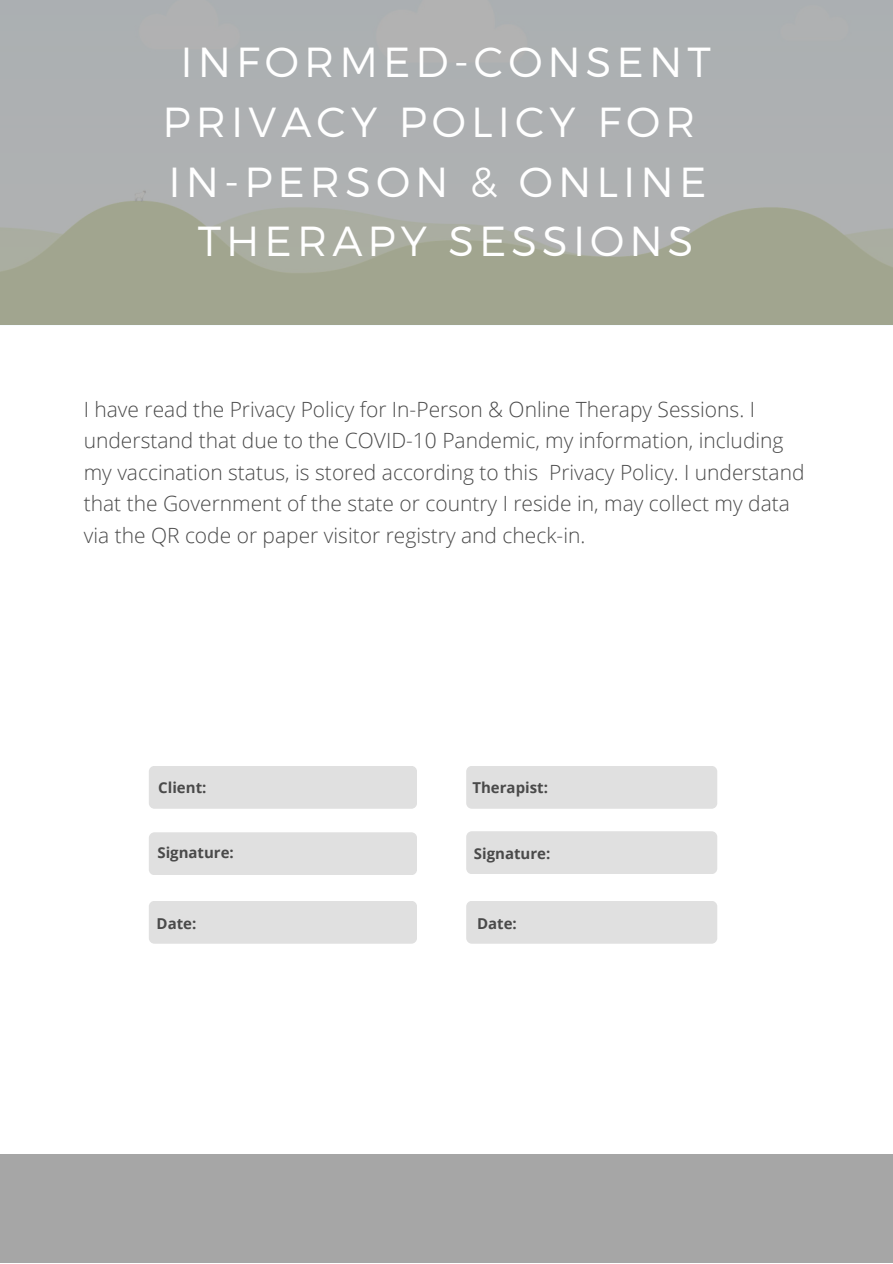
<style>
.page{position:relative;width:893px;height:1264px;background:#fff}
.page>*{position:absolute;margin:0;border:0;box-sizing:border-box;transform-origin:0 0}
.t1{font:300 42px "Montserrat";letter-spacing:.12em;color:#fff}
.t2{font:300 21px/31.5px "Open Sans";color:#4a4a4a}
.t3{font:700 15px "Open Sans";color:#4a4a4a}
</style>
<div class="page">
<div style="left:0;top:1154px;width:892px;height:108px;background:#a6a6a6"></div>
<svg style="left:0;top:0;width:892px;height:325px;fill:#acb0b2"></svg>
<div style="left:149px;top:766px;width:268px;height:42px;background:#e0e0e0;border-radius:6px"></div>
<div style="left:149px;top:900px;width:268px;height:43px;background:#e0e0e0;border-radius:6px"></div>
<div style="left:466px;top:900px;width:251px;height:43px;background:#e0e0e0;border-radius:6px"></div>
<div style="left:149px;top:832px;width:268px;height:43px;background:#e0e0e0;border-radius:6px"></div>
<div style="left:466px;top:831px;width:251px;height:43px;background:#e0e0e0;border-radius:6px"></div>
<div style="left:466px;top:766px;width:251px;height:42px;background:#e0e0e0;border-radius:6px"></div>
<p class="t1" style="left:180px;top:35px;width:532px">INFORMED-CONSENT</p>
<p class="t1" style="left:163px;top:95px;width:534px">PRIVACY POLICY FOR</p>
<p class="t1" style="left:168px;top:154px;width:539px">IN-PERSON &amp; ONLINE</p>
<p class="t1" style="left:198px;top:214px;width:497px">THERAPY SESSIONS</p>
<p class="t2" style="left:84px;top:393px;width:722px">I have read the Privacy Policy for In-Person &amp; Online Therapy Sessions. I understand that due to the COVID-10 Pandemic, my information, including my vaccination status, is stored according to this Privacy Policy. I understand that the Government of the state or country I reside in, may collect my data via the QR code or paper visitor registry and check-in.</p>
<p class="t3" style="left:158px;top:777px;width:50px">Client:</p>
<p class="t3" style="left:472px;top:777px;width:77px">Therapist:</p>
<p class="t3" style="left:157px;top:842px;width:78px">Signature:</p>
<p class="t3" style="left:474px;top:843px;width:78px">Signature:</p>
<p class="t3" style="left:157px;top:912px;width:41px">Date:</p>
<p class="t3" style="left:477px;top:912px;width:41px">Date:</p>
</div>
